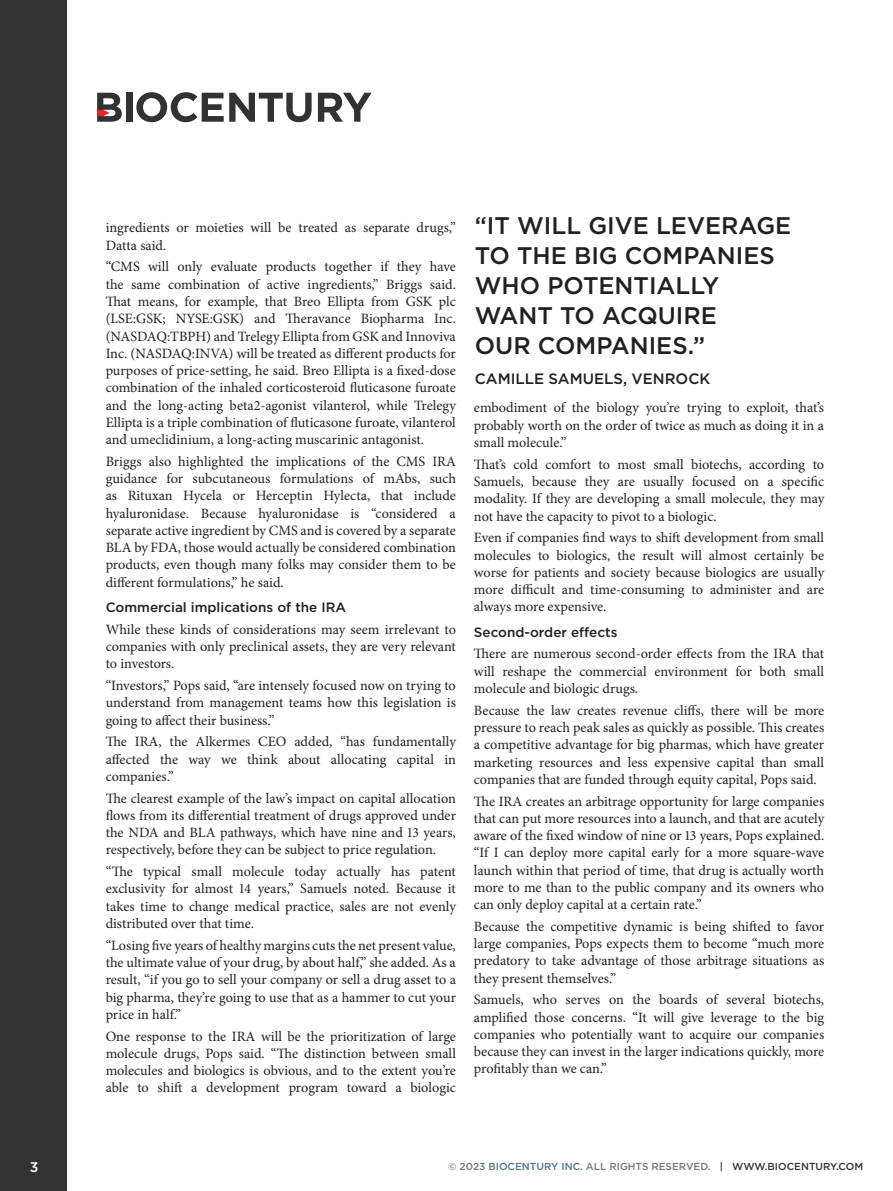
<style>
.page{position:relative;width:893px;height:1191px;background:#fff}
.page>*{position:absolute;margin:0;border:0;box-sizing:border-box;transform-origin:0 0}
.t1{font:500 24px/30px "Gotham";color:#231f20}
.t2{font:500 15px "Gotham";color:#231f20}
.t3{font:14.25px/17.2px "Minion Pro";color:#231f20;text-align:justify}
.t4{font:500 13.95px "Gotham";color:#fff}
.t5{font:500 13.5px "Gotham";color:#231f20}
.t6{font:500 10.2px "Gotham";color:#787779}
.s1{color:#4e7592}
.s2{color:#313232}
</style>
<div class="page">
<div style="left:0;top:0;width:67px;height:1191px;background:#323332"></div>
<div style="left:126px;top:93px;width:6px;height:29px;background:#313232"></div>
<svg style="left:136px;top:92px;width:176px;height:30px"></svg>
<svg style="left:318px;top:93px;width:54px;height:29px"></svg>
<svg style="left:97px;top:93px;width:25px;height:29px"></svg>
<p class="t3" style="left:106px;top:219px;width:352px">ingredients or moieties will be treated as separate drugs,”<br>Datta said.</p>
<p class="t3" style="left:106px;top:258px;width:352px">“CMS will only evaluate products together if they have the same combination of active ingredients,” Briggs said.<br>That means, for example, that Breo Ellipta from GSK plc (LSE:GSK; NYSE:GSK) and Theravance Biopharma Inc. (NASDAQ:TBPH) and Trelegy Ellipta from GSK and Innoviva Inc. (NASDAQ:INVA) will be treated as different products for purposes of price-setting, he said. Breo Ellipta is a fixed-dose combination of the inhaled corticosteroid fluticasone furoate and the long-acting beta2-agonist vilanterol, while Trelegy Ellipta is a triple combination of fluticasone furoate, vilanterol and umeclidinium, a long-acting muscarinic antagonist.</p>
<p class="t3" style="left:106px;top:453px;width:352px">Briggs also highlighted the implications of the CMS IRA guidance for subcutaneous formulations of mAbs, such as Rituxan Hycela or Herceptin Hylecta, that include hyaluronidase. Because hyaluronidase is “considered a separate active ingredient by CMS and is covered by a separate BLA by FDA, those would actually be considered combination products, even though many folks may consider them to be different formulations,” he said.</p>
<p class="t5" style="left:106px;top:598px;width:242px">Commercial implications of the IRA</p>
<p class="t3" style="left:106px;top:621px;width:352px">While these kinds of considerations may seem irrelevant to companies with only preclinical assets, they are very relevant to investors.</p>
<p class="t3" style="left:106px;top:677px;width:352px">“Investors,” Pops said, “are intensely focused now on trying to understand from management teams how this legislation is going to affect their business.”</p>
<p class="t3" style="left:106px;top:733px;width:352px">The IRA, the Alkermes CEO added, “has fundamentally affected the way we think about allocating capital in companies.”</p>
<p class="t3" style="left:106px;top:789px;width:352px">The clearest example of the law’s impact on capital allocation flows from its differential treatment of drugs approved under the NDA and BLA pathways, which have nine and 13 years, respectively, before they can be subject to price regulation.</p>
<p class="t3" style="left:106px;top:863px;width:352px">“The typical small molecule today actually has patent exclusivity for almost 14 years,” Samuels noted. Because it takes time to change medical practice, sales are not evenly distributed over that time.</p>
<p class="t3" style="left:106px;top:936px;width:352px">“Losing five years of healthy margins cuts the net present value, the ultimate value of your drug, by about half,” she added. As a result, “if you go to sell your company or sell a drug asset to a big pharma, they’re going to use that as a hammer to cut your price in half.”</p>
<p class="t3" style="left:106px;top:1027px;width:352px">One response to the IRA will be the prioritization of large molecule drugs, Pops said. “The distinction between small molecules and biologics is obvious, and to the extent you’re able to shift a development program toward a biologic</p>
<h1 class="t1" style="left:475px;top:210px;width:318px">“IT WILL GIVE LEVERAGE<br>TO THE BIG COMPANIES<br>WHO POTENTIALLY<br>WANT TO ACQUIRE<br>OUR COMPANIES.”</h1>
<p class="t2" style="left:475px;top:369px;width:237px">CAMILLE SAMUELS, VENROCK</p>
<p class="t3" style="left:474px;top:399px;width:352px">embodiment of the biology you’re trying to exploit, that’s probably worth on the order of twice as much as doing it in a small molecule.”</p>
<p class="t3" style="left:474px;top:455px;width:352px">That’s cold comfort to most small biotechs, according to Samuels, because they are usually focused on a specific modality. If they are developing a small molecule, they may not have the capacity to pivot to a biologic.</p>
<p class="t3" style="left:474px;top:529px;width:352px">Even if companies find ways to shift development from small molecules to biologics, the result will almost certainly be worse for patients and society because biologics are usually more difficult and time-consuming to administer and are always more expensive.</p>
<p class="t5" style="left:474px;top:623px;width:145px">Second-order effects</p>
<p class="t3" style="left:474px;top:645px;width:352px">There are numerous second-order effects from the IRA that will reshape the commercial environment for both small molecule and biologic drugs.</p>
<p class="t3" style="left:474px;top:701px;width:352px">Because the law creates revenue cliffs, there will be more pressure to reach peak sales as quickly as possible. This creates a competitive advantage for big pharmas, which have greater marketing resources and less expensive capital than small companies that are funded through equity capital, Pops said.</p>
<p class="t3" style="left:474px;top:792px;width:352px">The IRA creates an arbitrage opportunity for large companies that can put more resources into a launch, and that are acutely aware of the fixed window of nine or 13 years, Pops explained. “If I can deploy more capital early for a more square-wave launch within that period of time, that drug is actually worth more to me than to the public company and its owners who can only deploy capital at a certain rate.”</p>
<p class="t3" style="left:474px;top:917px;width:352px">Because the competitive dynamic is being shifted to favor large companies, Pops expects them to become “much more predatory to take advantage of those arbitrage situations as they present themselves.”</p>
<p class="t3" style="left:474px;top:991px;width:352px">Samuels, who serves on the boards of several biotechs, amplified those concerns. “It will give leverage to the big companies who potentially want to acquire our companies because they can invest in the larger indications quickly, more profitably than we can.”</p>
<p class="t4" style="left:30px;top:1157px;width:10px">3</p>
<p class="t6" style="left:448px;top:1159px;width:417px">© 2023 <span class="s1">BIOCENTURY INC.</span> ALL RIGHTS RESERVED. <span class="s2">| WWW.BIOCENTURY.COM</span></p>
</div>
